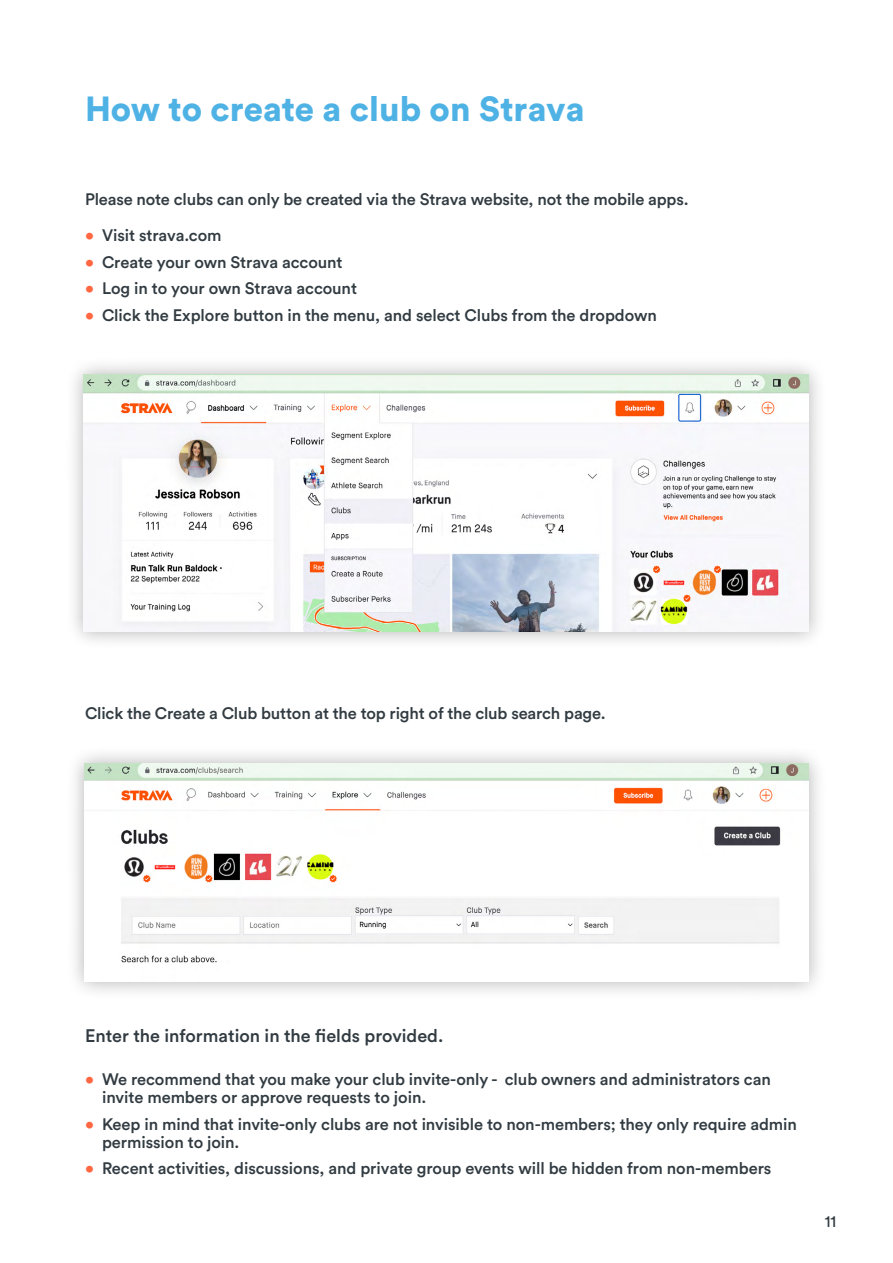
<style>
.page{position:relative;width:893px;height:1263px;background:#fff}
.page>*{position:absolute;margin:0;border:0;box-sizing:border-box;transform-origin:0 0}
.t1{font:900 34.5px "Circular Std";color:#4fb2e5}
.t2{font:500 18px "Circular Std";color:#313b41}
.t3{font:500 16.5px/18px "Circular Std";letter-spacing:-.005em;color:#313b41}
.t4{font:16.5px "Circular Std";color:#313b41}
.s1{color:#ff6742}
</style>
<div class="page">
<div style="left:65px;top:356px;width:762px;height:294px;background:#000;opacity:.3"></div>
<img style="left:84px;top:375px;width:725px;height:256px">
<div style="left:66px;top:745px;width:761px;height:256px;background:#000;opacity:.3"></div>
<img style="left:84px;top:764px;width:725px;height:218px">
<h1 class="t1" style="left:85px;top:86px;width:501px">How to create a club on Strava</h1>
<p class="t3" style="left:85px;top:190px;width:605px">Please note clubs can only be created via the Strava website, not the mobile apps.</p>
<p class="t3" style="left:85px;top:226px;width:138px"><span class="s1">•</span> Visit strava.com</p>
<p class="t3" style="left:85px;top:252px;width:259px"><span class="s1">•</span> Create your own Strava account</p>
<p class="t3" style="left:85px;top:279px;width:273px"><span class="s1">•</span> Log in to your own Strava account</p>
<p class="t3" style="left:85px;top:305px;width:573px"><span class="s1">•</span> Click the Explore button in the menu, and select Clubs from the dropdown</p>
<p class="t3" style="left:85px;top:704px;width:522px">Click the Create a Club button at the top right of the club search page.</p>
<p class="t2" style="left:85px;top:1024px;width:360px">Enter the information in the fields provided.</p>
<p class="t3" style="left:102px;top:1070px;width:670px;text-indent:-17px"><span class="s1">•</span> We recommend that you make your club invite-only - club owners and administrators can invite members or approve requests to join.</p>
<p class="t3" style="left:102px;top:1114px;width:696px;text-indent:-17px"><span class="s1">•</span> Keep in mind that invite-only clubs are not invisible to non-members; they only require admin permission to join.</p>
<p class="t3" style="left:85px;top:1159px;width:688px"><span class="s1">•</span> Recent activities, discussions, and private group events will be hidden from non-members</p>
<p class="t4" style="left:825px;top:1211px;width:13px">11</p>
</div>
